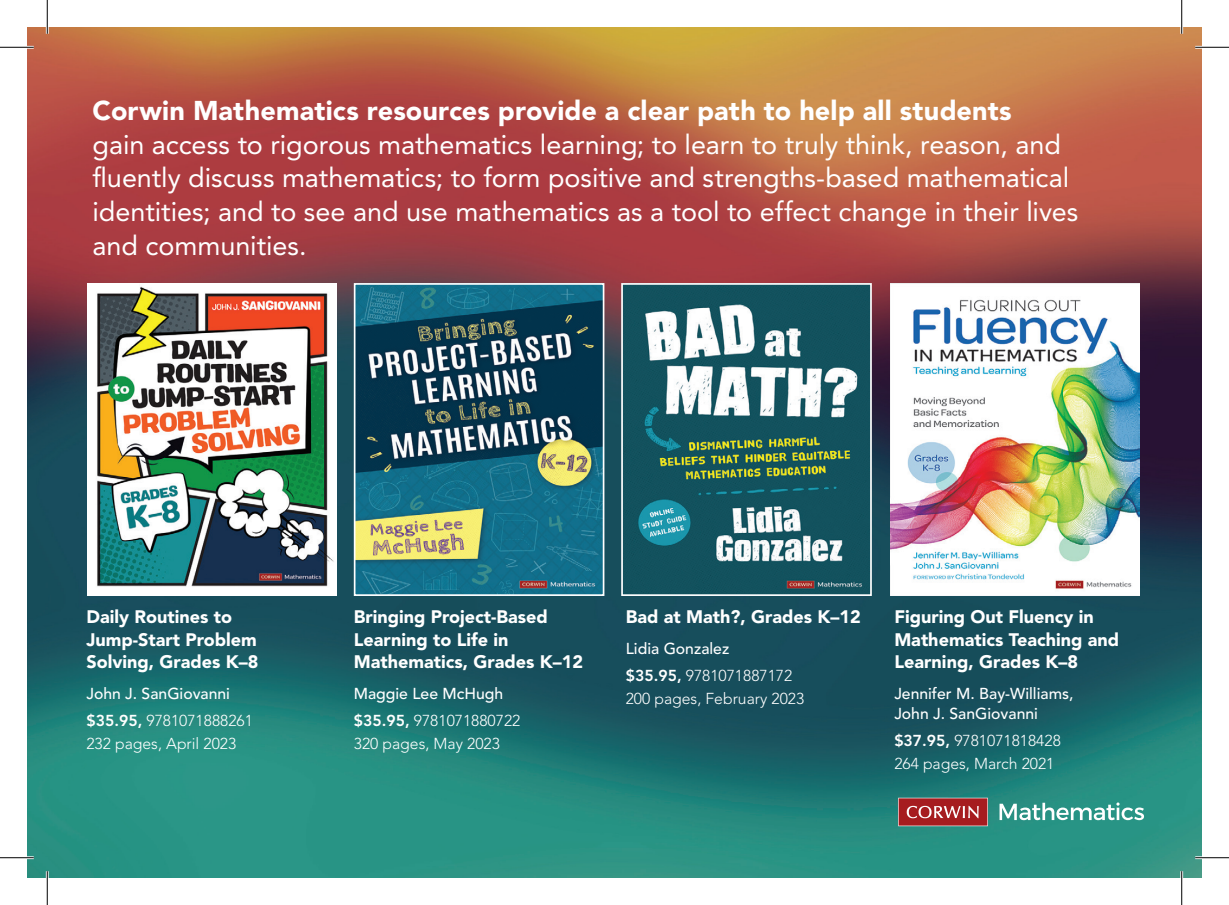
<style>
.page{position:relative;width:1229px;height:905px;background:#fff}
.page>*{position:absolute;margin:0;border:0;box-sizing:border-box;transform-origin:0 0}
.t1{font:27px/33.8px "Avenir LT Std";color:#fff}
.t2{font:900 27px "Avenir LT Std";letter-spacing:.005em;color:#fff}
.t3{font:900 18px/22.5px "Avenir LT Std";color:#fff}
.t4{font:500 15.75px/27.4px "Avenir LT Std";color:#fff}
.t5{font:300 15.75px/22.5px "Avenir LT Std";color:#fff}
.s1{font-weight:800}
.s2{font-weight:300}
</style>
<div class="page">
<img style="left:27px;top:27px;width:1175px;height:851px">
<svg style="left:999px;top:802px;width:145px;height:18px"></svg>
<svg style="left:898px;top:797px;width:90px;height:29px;background:#b04345"></svg>
<img style="left:87px;top:284px;width:249px;height:311px">
<img style="left:357px;top:286px;width:244px;height:307px">
<div style="left:354px;top:283px;width:250px;height:313px;border:2px solid #fff"></div>
<img style="left:624px;top:286px;width:244px;height:307px">
<div style="left:621px;top:283px;width:250px;height:313px;border:2px solid #fff"></div>
<img style="left:890px;top:284px;width:249px;height:311px">
<hr style="left:0;top:46px;width:34px;height:3px;background:#fff">
<hr style="left:1195px;top:46px;width:33px;height:3px;background:#fff">
<hr style="left:0;top:856px;width:34px;height:3px;background:#fff">
<hr style="left:1195px;top:856px;width:33px;height:3px;background:#fff">
<hr style="left:46px;top:0;width:3px;height:34px;background:#fff">
<hr style="left:46px;top:871px;width:3px;height:33px;background:#fff">
<hr style="left:1180px;top:0;width:3px;height:34px;background:#fff">
<hr style="left:1180px;top:871px;width:3px;height:33px;background:#fff">
<hr style="left:0;top:47px;width:34px;height:1px;background:#000">
<hr style="left:1195px;top:47px;width:33px;height:1px;background:#000">
<hr style="left:0;top:857px;width:34px;height:1px;background:#000">
<hr style="left:1195px;top:857px;width:33px;height:1px;background:#000">
<hr style="left:47px;top:0;width:1px;height:34px;background:#000">
<hr style="left:47px;top:871px;width:1px;height:33px;background:#000">
<hr style="left:1181px;top:0;width:1px;height:34px;background:#000">
<hr style="left:1181px;top:871px;width:1px;height:33px;background:#000">
<p class="t2" style="left:93px;top:94px;width:920px">Corwin Mathematics resources provide a clear path to help all students</p>
<p class="t1" style="left:93px;top:127px;width:987px">gain access to rigorous mathematics learning; to learn to truly think, reason, and fluently discuss mathematics; to form positive and strengths-based mathematical identities; and to see and use mathematics as a tool to effect change in their lives and communities.</p>
<p class="t3" style="left:86px;top:605px;width:173px">Daily Routines to<br>Jump-Start Problem<br>Solving, Grades K–8</p>
<p class="t4" style="left:86px;top:680px;width:168px">John J. SanGiovanni <span class="s1">$35.95,</span> <span class="s2">9781071888261</span></p>
<p class="t5" style="left:86px;top:732px;width:151px">232 pages, April 2023</p>
<p class="t3" style="left:354px;top:605px;width:231px">Bringing Project-Based<br>Learning to Life in<br>Mathematics, Grades K–12</p>
<p class="t4" style="left:354px;top:680px;width:168px">Maggie Lee McHugh <span class="s1">$35.95,</span> <span class="s2">9781071880722</span></p>
<p class="t5" style="left:354px;top:732px;width:148px">320 pages, May 2023</p>
<p class="t3" style="left:626px;top:605px;width:236px">Bad at Math?, Grades K–12</p>
<p class="t4" style="left:626px;top:635px;width:168px">Lidia Gonzalez<br><span class="s1">$35.95,</span> <span class="s2">9781071887172</span></p>
<p class="t5" style="left:626px;top:687px;width:180px">200 pages, February 2023</p>
<p class="t3" style="left:894px;top:605px;width:226px">Figuring Out Fluency in<br>Mathematics Teaching and<br>Learning, Grades K–8</p>
<p class="t4" style="left:894px;top:683px;width:181px;line-height:20.2px">Jennifer M. Bay-Williams,<br>John J. SanGiovanni</p>
<p class="t5" style="left:894px;top:729px;width:168px"><span class="s1">$37.95,</span> 9781071818428<br>264 pages, March 2021</p>
</div>
